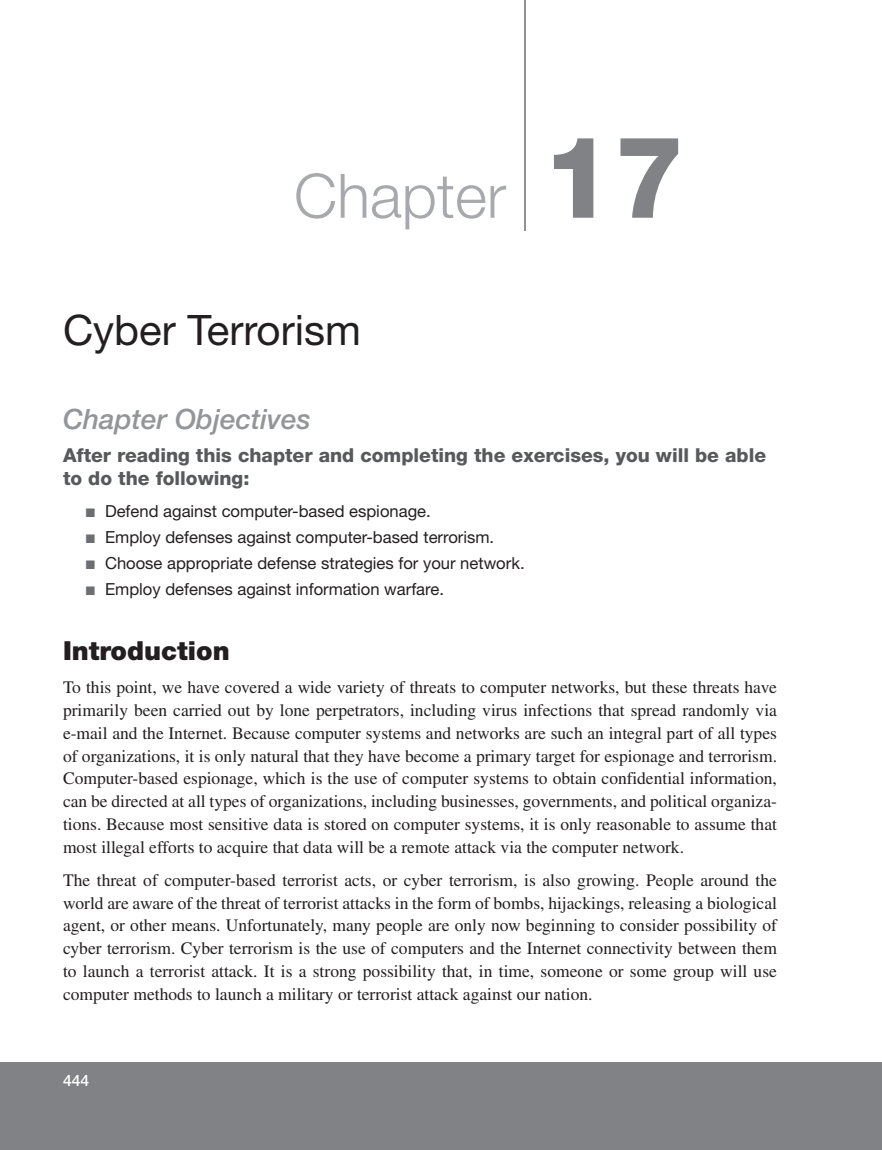
<style>
.page{position:relative;width:882px;height:1150px;background:#fff}
.page>*{position:absolute;margin:0;border:0;box-sizing:border-box;transform-origin:0 0}
.t1{font:300 61.25px "Helvetica Neue LT Std";color:#a7a9ac}
.t2{font:42px "Helvetica Neue LT Std";color:#231f20}
.t3{font:italic 500 28px "Helvetica Neue LT Std";color:#939598}
.t4{font:900 26.25px "Helvetica Neue LT Std";color:#231f20}
.t5{font:800 19.25px/22.8px "Helvetica Neue LT Std";color:#58595b}
.t6{font:17.5px/22.8px "Times LT Std";color:#231f20;text-align:justify}
.t7{font:16.62px "Helvetica Neue LT Std";color:#231f20}
.t8{font:500 15.75px "Helvetica Neue LT Std";color:#fff}
.s1{font-weight:800;font-size:113.75px;color:#808285}
.s2{color:#6d6e71}
</style>
<div class="page">
<div style="left:0;top:1062px;width:882px;height:88px;background:#808285"></div>
<hr style="left:524px;top:0;width:2px;height:231px;background:#808285">
<h1 class="t1" style="left:294px;top:174px;width:393px">Chapter <span class="s1">17</span></h1>
<h2 class="t2" style="left:63px;top:315px;width:299px">Cyber Terrorism</h2>
<h3 class="t3" style="left:63px;top:409px;width:249px">Chapter Objectives</h3>
<p class="t5" style="left:63px;top:446px;width:705px">After reading this chapter and completing the exercises, you will be able to do the following:</p>
<p class="t7" style="left:86px;top:504px;width:347px"><span class="s2">■</span> Defend against computer-based espionage.</p>
<p class="t7" style="left:86px;top:531px;width:410px"><span class="s2">■</span> Employ defenses against computer-based terrorism.</p>
<p class="t7" style="left:86px;top:557px;width:440px"><span class="s2">■</span> Choose appropriate defense strategies for your network.</p>
<p class="t7" style="left:86px;top:583px;width:360px"><span class="s2">■</span> Employ defenses against information warfare.</p>
<h3 class="t4" style="left:63px;top:641px;width:168px">Introduction</h3>
<p class="t6" style="left:63px;top:678px;width:716px">To this point, we have covered a wide variety of threats to computer networks, but these threats have primarily been carried out by lone perpetrators, including virus infections that spread randomly via e-mail and the Internet. Because computer systems and networks are such an integral part of all types of organizations, it is only natural that they have become a primary target for espionage and terrorism.<br>Computer-based espionage, which is the use of computer systems to obtain confidential information, can be directed at all types of organizations, including businesses, governments, and political organiza&shy;tions. Because most sensitive data is stored on computer systems, it is only reasonable to assume that most illegal efforts to acquire that data will be a remote attack via the computer network.</p>
<p class="t6" style="left:63px;top:870px;width:716px">The threat of computer-based terrorist acts, or cyber terrorism, is also growing. People around the world are aware of the threat of terrorist attacks in the form of bombs, hijackings, releasing a biological agent, or other means. Unfortunately, many people are only now beginning to consider possibility of cyber terrorism. Cyber terrorism is the use of computers and the Internet connectivity between them to launch a terrorist attack. It is a strong possibility that, in time, someone or some group will use computer methods to launch a military or terrorist attack against our nation.</p>
<p class="t8" style="left:63px;top:1074px;width:28px">444</p>
</div>
